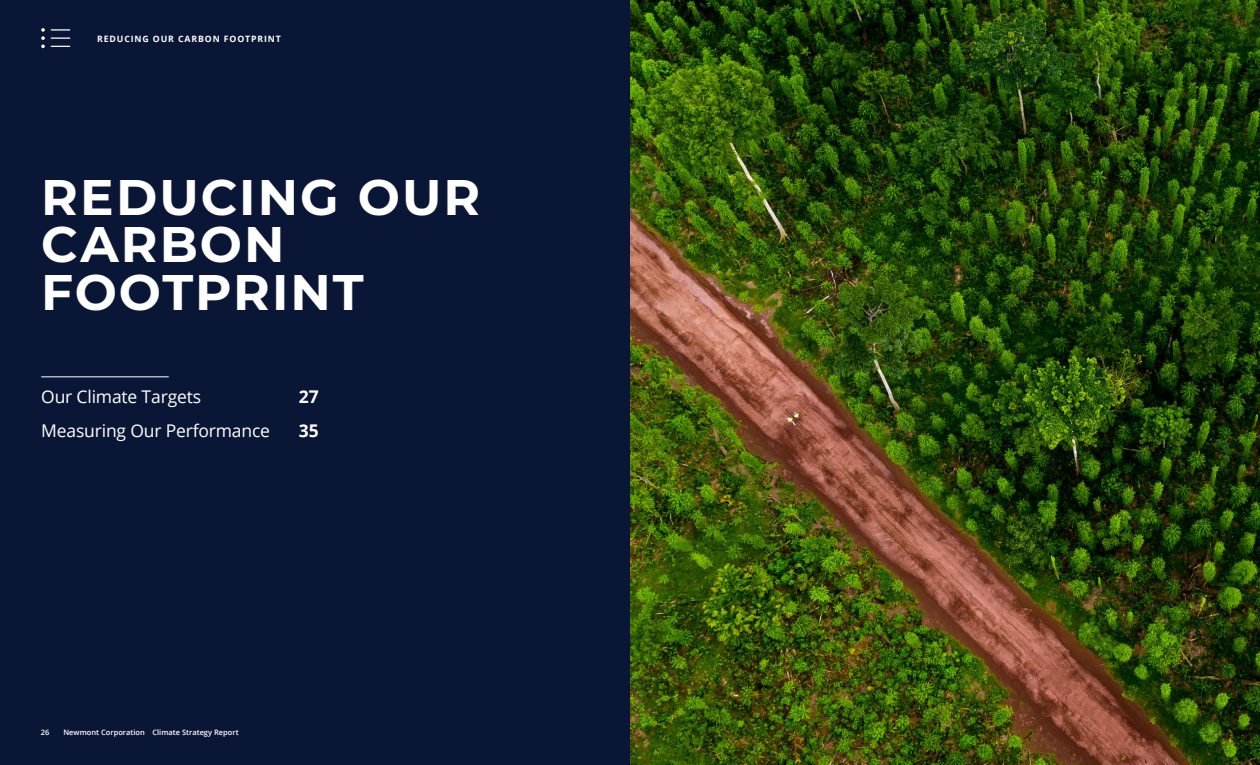
<style>
.page{position:relative;width:1260px;height:765px;background:#fff}
.page>*{position:absolute;margin:0;border:0;box-sizing:border-box;transform-origin:0 0}
.Break_H1{font:700 50px/47.5px "Montserrat";letter-spacing:.04em;color:#fff}
.Break_subsection_2{font:17.5px "Open Sans";letter-spacing:-.01em;color:#fff}
.Break_subsections{font:17.5px "Open Sans";letter-spacing:-.01em;color:#fff}
.Break_subsections-2{font:700 17.5px "Open Sans";color:#fff}
.Break_subsection_2-2{font:700 17.5px "Open Sans";color:#fff}
.t1{font:700 8.75px "Open Sans";letter-spacing:.1em;color:#fff}
.t2{font:600 7.5px "Open Sans";color:#fff}
</style>
<div class="page">
<div style="left:0;top:0;width:630px;height:765px;background:#0a1635"></div>
<hr style="left:41px;top:377px;width:128px;height:1px;background:#fff">
<img style="left:630px;top:0;width:630px;height:765px">
<svg style="left:51px;top:29px;width:19px;height:2px"></svg>
<svg style="left:51px;top:38px;width:19px;height:1px"></svg>
<svg style="left:51px;top:46px;width:19px;height:1px"></svg>
<svg style="left:41px;top:28px;width:4px;height:20px"></svg>
<p class="t1" style="left:97px;top:32px;width:112px">CLIMATE RISKS AND OPP</p>
<p class="t1" style="left:222px;top:32px;width:61px">ORTUNITIES</p>
<p class="t1" style="left:97px;top:32px;width:109px">REDUCING OU R CARBON</p>
<p class="t1" style="left:224px;top:32px;width:8px">FOO</p>
<p class="t1" style="left:245px;top:32px;width:37px">TPRINT</p>
<p class="Break_H1" style="left:41px;top:171px;width:441px">REDUCING OUR<br>CARBON<br>FOOTPRINT</p>
<p class="Break_subsections" style="left:41px;top:385px;width:161px">Our Climate Targets</p>
<p class="Break_subsections-2" style="left:299px;top:385px;width:21px">27</p>
<p class="Break_subsection_2" style="left:41px;top:419px;width:230px">Measuring Our Performance</p>
<p class="Break_subsection_2-2" style="left:299px;top:418px;width:21px">35</p>
<p class="t2" style="left:41px;top:727px;width:10px">26</p>
<p class="t2" style="left:63px;top:727px;width:177px">Newmont Corporation Climate Strategy Report</p>
</div>
